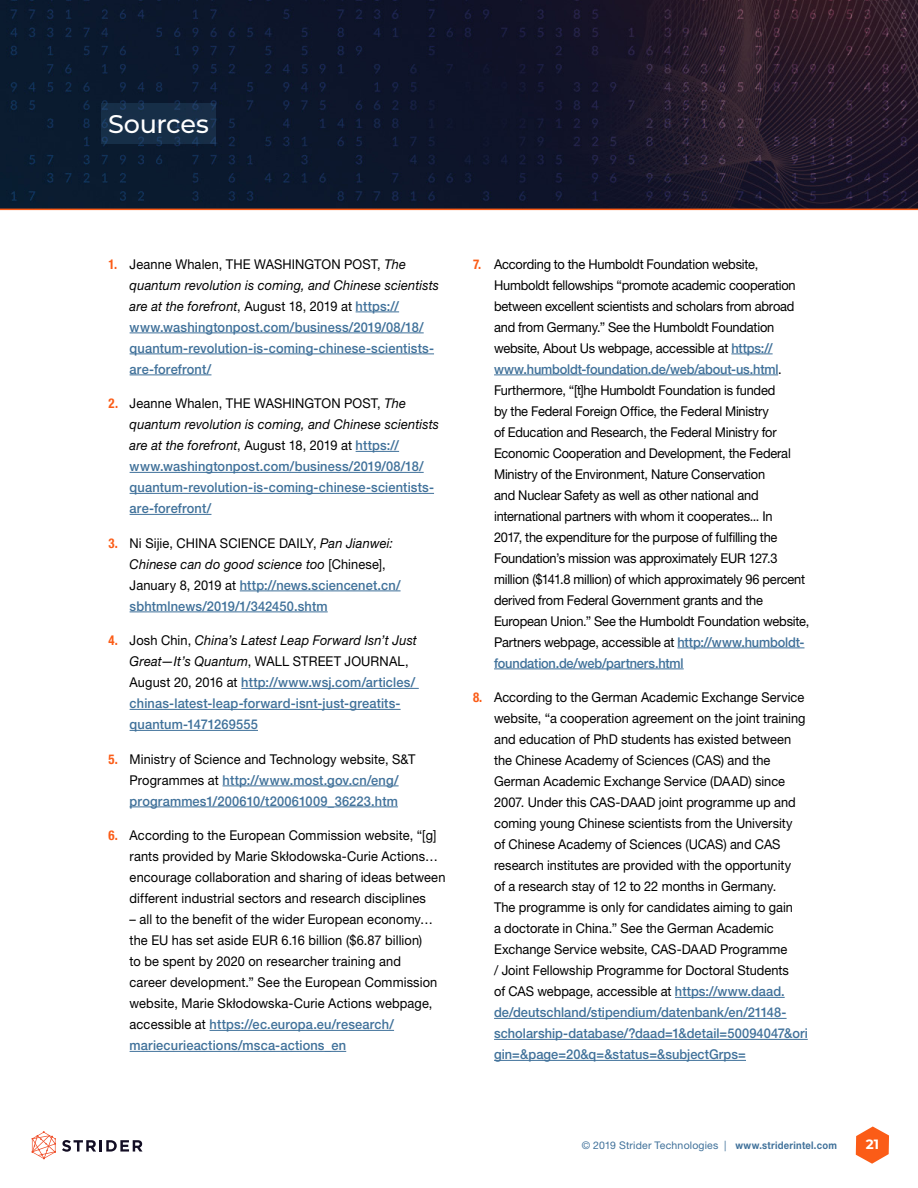
<style>
.page{position:relative;width:918px;height:1188px;background:#fff}
.page>*{position:absolute;margin:0;border:0;box-sizing:border-box;transform-origin:0 0}
.Subtitle{font:500 25.5px "Montserrat";letter-spacing:-.015em;color:#fff}
.t1{font:13.5px/21px "Helvetica Neue LT Std";letter-spacing:-.005em;color:#000;scale:.95 1}
.t2{font:500 13.5px/21px "Helvetica Neue LT Std";letter-spacing:.01em;color:#40719a;scale:.95 1}
.t3{font:700 13.5px "Montserrat";color:#fff}
.t4{font:10.5px "Helvetica Neue LT Std";letter-spacing:.015em;color:#40719a}
.s1{font-weight:700;font-stretch:condensed;color:#fb5c17}
.s2{font-weight:400;color:#000}
.s3{font-weight:400;font-style:italic;color:#000}
.s4{font-weight:500;color:#40719a}
.s5{font-weight:700}
</style>
<div class="page">
<img style="left:1px;top:0;width:916px;height:209px">
<svg style="left:101px;top:104px;width:115px;height:40px;fill:#162e47"></svg>
<svg style="left:856px;top:1127px;width:33px;height:37px"></svg>
<svg style="left:62px;top:1140px;width:80px;height:12px"></svg>
<svg style="left:32px;top:1131px;width:24px;height:28px"></svg>
<hr style="left:356px;top:312px;width:43px;height:1px;background:#40719a">
<hr style="left:130px;top:333px;width:294px;height:1px;background:#40719a">
<hr style="left:130px;top:354px;width:304px;height:1px;background:#40719a">
<hr style="left:130px;top:375px;width:81px;height:1px;background:#40719a">
<hr style="left:356px;top:451px;width:43px;height:1px;background:#40719a">
<hr style="left:130px;top:472px;width:294px;height:1px;background:#40719a">
<hr style="left:130px;top:493px;width:304px;height:1px;background:#40719a">
<hr style="left:130px;top:514px;width:81px;height:1px;background:#40719a">
<hr style="left:240px;top:591px;width:161px;height:1px;background:#40719a">
<hr style="left:130px;top:612px;width:198px;height:1px;background:#40719a">
<hr style="left:241px;top:688px;width:178px;height:1px;background:#40719a">
<hr style="left:130px;top:709px;width:271px;height:1px;background:#40719a">
<hr style="left:130px;top:730px;width:128px;height:1px;background:#40719a">
<hr style="left:223px;top:786px;width:176px;height:1px;background:#40719a">
<hr style="left:130px;top:807px;width:268px;height:1px;background:#40719a">
<hr style="left:210px;top:1030px;width:184px;height:1px;background:#40719a">
<hr style="left:130px;top:1051px;width:216px;height:1px;background:#40719a">
<hr style="left:731px;top:354px;width:42px;height:1px;background:#40719a">
<hr style="left:494px;top:375px;width:284px;height:1px;background:#40719a">
<hr style="left:677px;top:648px;width:127px;height:1px;background:#40719a">
<hr style="left:494px;top:669px;width:190px;height:1px;background:#40719a">
<hr style="left:675px;top:997px;width:110px;height:1px;background:#40719a">
<hr style="left:494px;top:1018px;width:293px;height:1px;background:#40719a">
<hr style="left:494px;top:1039px;width:314px;height:1px;background:#40719a">
<hr style="left:494px;top:1060px;width:252px;height:1px;background:#40719a">
<hr style="left:0;top:209px;width:918px;height:1px;background:#fb5c17">
<p class="Subtitle" style="left:108px;top:106px;width:102px">Sources</p>
<p class="t2" style="left:130px;top:253px;width:327px;text-indent:-21px"><span class="s1">1.</span> <span class="s2">Jeanne Whalen, THE WASHINGTON POST,</span> <span class="s3">The quantum revolution is coming, and Chinese scientists are at the forefront</span><span class="s2">, August 18, 2019 at</span> https:// www.washingtonpost.com/business/2019/08/18/ quantum-revolution-is-coming-chinese-scientists&shy;are-forefront/</p>
<p class="t2" style="left:130px;top:393px;width:327px;text-indent:-21px"><span class="s1">2.</span> <span class="s2">Jeanne Whalen, THE WASHINGTON POST,</span> <span class="s3">The quantum revolution is coming, and Chinese scientists are at the forefront</span><span class="s2">, August 18, 2019 at</span> https:// www.washingtonpost.com/business/2019/08/18/ quantum-revolution-is-coming-chinese-scientists&shy;are-forefront/</p>
<p class="t2" style="left:130px;top:532px;width:287px;text-indent:-21px"><span class="s1">3.</span> <span class="s2">Ni Sijie, CHINA SCIENCE DAILY,</span> <span class="s3">Pan Jianwei:<br>Chinese can do good science too</span> <span class="s2">[Chinese], January 8, 2019 at</span> http://news.sciencenet.cn/ sbhtmlnews/2019/1/342450.shtm</p>
<p class="t2" style="left:130px;top:630px;width:304px;text-indent:-21px"><span class="s1">4.</span> <span class="s2">Josh Chin,</span> <span class="s3">China’s Latest Leap Forward Isn’t Just Great—It’s Quantum</span><span class="s2">, WALL STREET JOURNAL, August 20, 2016 at</span> http://www.wsj.com/articles/ chinas-latest-leap-forward-isnt-just-greatits&shy;quantum-1471269555</p>
<p class="t2" style="left:109px;top:748px;width:325px;text-align:center"><span class="s1">5.</span> <span class="s2">Ministry of Science and Technology website, S&amp;T<br>Programmes at</span> http://www.most.gov.cn/eng/ programmes1/200610/t20061009_36223.htm</p>
<p class="t1" style="left:130px;top:825px;width:334px;text-indent:-21px"><span class="s1">6.</span> According to the European Commission website, “[g] rants provided by Marie Skłodowska-Curie Actions… encourage collaboration and sharing of ideas between different industrial sectors and research disciplines</p>
<p class="t1" style="left:130px;top:909px;width:325px">– all to the benefit of the wider European economy… the EU has set aside EUR 6.16 billion ($6.87 billion)<br>to be spent by 2020 on researcher training and career development.” See the European Commission website, Marie Skłodowska-Curie Actions webpage, accessible at <span class="s4">https://ec.europa.eu/research/ mariecurieactions/msca-actions_en</span></p>
<p class="t1" style="left:494px;top:253px;width:333px;text-indent:-21px"><span class="s1">7.</span> According to the Humboldt Foundation website, Humboldt fellowships “promote academic cooperation between excellent scientists and scholars from abroad and from Germany.” See the Humboldt Foundation website, About Us webpage, accessible at <span class="s4">https:// www.humboldt-foundation.de/web/about-us.html</span>.<br>Furthermore, “[t]he Humboldt Foundation is funded<br>by the Federal Foreign Office, the Federal Ministry<br>of Education and Research, the Federal Ministry for Economic Cooperation and Development, the Federal Ministry of the Environment, Nature Conservation<br>and Nuclear Safety as well as other national and international partners with whom it cooperates... In<br>2017, the expenditure for the purpose of fulfilling the Foundation’s mission was approximately EUR 127.3 million ($141.8 million) of which approximately 96 percent derived from Federal Government grants and the European Union.” See the Humboldt Foundation website, Partners webpage, accessible at <span class="s4">http://www.humboldt&shy;foundation.de/web/partners.html</span></p>
<p class="t1" style="left:494px;top:687px;width:332px;text-indent:-21px"><span class="s1">8.</span> According to the German Academic Exchange Service website, “a cooperation agreement on the joint training and education of PhD students has existed between the Chinese Academy of Sciences (CAS) and the German Academic Exchange Service (DAAD) since 2007. Under this CAS-DAAD joint programme up and coming young Chinese scientists from the University<br>of Chinese Academy of Sciences (UCAS) and CAS research institutes are provided with the opportunity<br>of a research stay of 12 to 22 months in Germany.<br>The programme is only for candidates aiming to gain<br>a doctorate in China.” See the German Academic Exchange Service website, CAS-DAAD Programme<br>/ Joint Fellowship Programme for Doctoral Students<br>of CAS webpage, accessible at <span class="s4">https://www.daad. de/deutschland/stipendium/datenbank/en/21148- scholarship-database/?daad=1&amp;detail=50094047&amp;ori gin=&amp;page=20&amp;q=&amp;status=&amp;subjectGrps=</span></p>
<p class="t4" style="left:582px;top:1139px;width:257px">© 2019 Strider Technologies | <span class="s5">www.striderintel.com</span></p>
<p class="t3" style="left:866px;top:1134px;width:15px">21</p>
</div>
